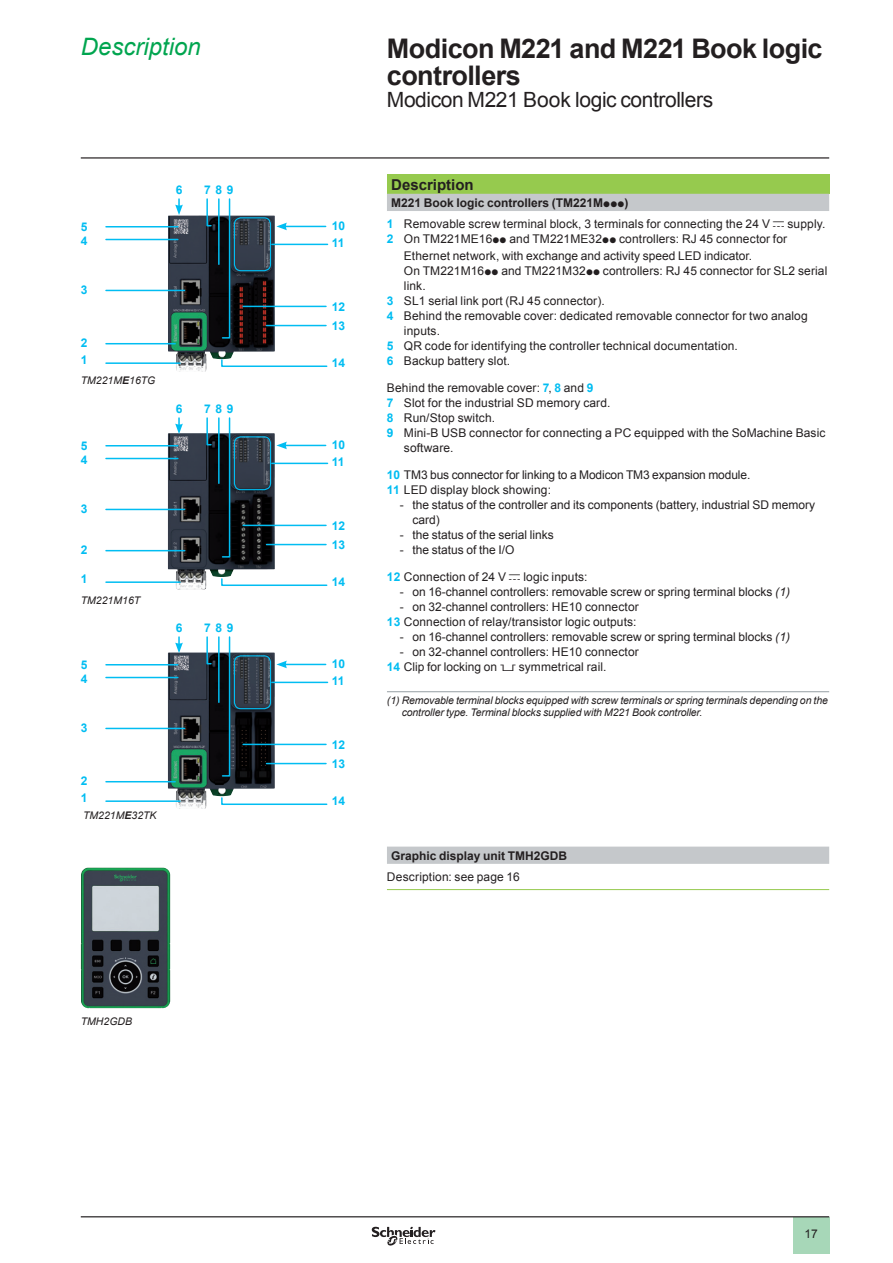
<style>
.page{position:relative;width:893px;height:1263px;background:#fff}
.page>*{position:absolute;margin:0;border:0;box-sizing:border-box;transform-origin:0 0}
.t1{font:700 27px/27px "Arial";letter-spacing:-.02em;color:#231f20}
.t2{font:italic 24px "Arial";color:#00a54f}
.t3{font:21px "Arial";letter-spacing:-.02em;color:#231f20}
.t4{font:700 15px "Arial";color:#231f20}
.t5{font:12px/15px "Arial";letter-spacing:.01em;color:#231f20}
.t6{font:12px/15px "Arial";letter-spacing:-.01em;color:#231f20}
.t7{font:700 12px/17.1px "Arial";color:#01bdf2}
.t8{font:700 12px "Arial";color:#231f20}
.t9{font:italic 10.5px/12px "Arial";letter-spacing:-.01em;color:#231f20}
.s1{font-weight:700}
.s2{font-family:"Graph Schneider"}
.s3{font-weight:700;color:#01bdf2}
.s4{font-style:italic}
</style>
<div class="page">
<hr style="left:81px;top:157px;width:748px;height:2px;background:#231f20">
<div style="left:793px;top:1217px;width:36px;height:37px;background:#a7d7b8"></div>
<hr style="left:81px;top:1216px;width:748px;height:1px;background:#231f20">
<svg style="left:372px;top:1226px;width:63px;height:20px"></svg>
<div style="left:387px;top:174px;width:442px;height:20px;background:#96ca4e"></div>
<svg style="left:387px;top:194px;width:442px;height:670px"></svg>
<hr style="left:387px;top:691px;width:442px;height:1px;background:#959ea4">
<hr style="left:387px;top:889px;width:442px;height:1px;background:#96ca4e">
<img style="left:168px;top:215px;width:107px;height:157px">
<hr style="left:272px;top:244px;width:56px;height:1px;background:#01bdf2">
<hr style="left:285px;top:226px;width:41px;height:1px;background:#01bdf2">
<svg style="left:276px;top:223px;width:11px;height:7px"></svg>
<hr style="left:243px;top:306px;width:83px;height:1px;background:#01bdf2">
<hr style="left:266px;top:325px;width:60px;height:1px;background:#01bdf2">
<hr style="left:106px;top:362px;width:74px;height:2px;background:#01bdf2">
<hr style="left:106px;top:343px;width:69px;height:1px;background:#01bdf2">
<hr style="left:106px;top:290px;width:79px;height:1px;background:#01bdf2">
<hr style="left:106px;top:239px;width:72px;height:1px;background:#01bdf2">
<hr style="left:106px;top:226px;width:72px;height:1px;background:#01bdf2">
<svg style="left:206px;top:198px;width:6px;height:29px"></svg>
<div style="left:234px;top:217px;width:37px;height:54px;border:1px solid #01bdf2;border-radius:7px"></div>
<hr style="left:218px;top:199px;width:2px;height:65px;background:#01bdf2">
<svg style="left:221px;top:198px;width:10px;height:141px"></svg>
<svg style="left:175px;top:199px;width:8px;height:16px"></svg>
<svg style="left:220px;top:358px;width:108px;height:10px"></svg>
<img style="left:168px;top:433px;width:107px;height:156px">
<hr style="left:272px;top:463px;width:56px;height:1px;background:#01bdf2">
<hr style="left:285px;top:445px;width:41px;height:1px;background:#01bdf2">
<svg style="left:276px;top:442px;width:11px;height:7px"></svg>
<hr style="left:243px;top:525px;width:83px;height:1px;background:#01bdf2">
<hr style="left:266px;top:544px;width:60px;height:1px;background:#01bdf2">
<hr style="left:106px;top:581px;width:74px;height:2px;background:#01bdf2">
<hr style="left:106px;top:550px;width:79px;height:1px;background:#01bdf2">
<hr style="left:106px;top:509px;width:79px;height:1px;background:#01bdf2">
<hr style="left:106px;top:458px;width:72px;height:1px;background:#01bdf2">
<hr style="left:106px;top:445px;width:72px;height:1px;background:#01bdf2">
<svg style="left:206px;top:417px;width:6px;height:29px"></svg>
<div style="left:234px;top:436px;width:37px;height:54px;border:1px solid #01bdf2;border-radius:7px"></div>
<hr style="left:218px;top:418px;width:2px;height:65px;background:#01bdf2">
<svg style="left:221px;top:417px;width:10px;height:141px"></svg>
<svg style="left:175px;top:418px;width:8px;height:16px"></svg>
<svg style="left:220px;top:577px;width:108px;height:10px"></svg>
<img style="left:168px;top:652px;width:107px;height:157px">
<hr style="left:272px;top:682px;width:56px;height:1px;background:#01bdf2">
<hr style="left:285px;top:664px;width:41px;height:1px;background:#01bdf2">
<svg style="left:276px;top:661px;width:11px;height:7px"></svg>
<hr style="left:243px;top:744px;width:83px;height:1px;background:#01bdf2">
<hr style="left:266px;top:763px;width:60px;height:1px;background:#01bdf2">
<hr style="left:106px;top:800px;width:74px;height:2px;background:#01bdf2">
<hr style="left:106px;top:781px;width:69px;height:1px;background:#01bdf2">
<hr style="left:106px;top:728px;width:79px;height:1px;background:#01bdf2">
<hr style="left:106px;top:677px;width:72px;height:1px;background:#01bdf2">
<hr style="left:106px;top:664px;width:72px;height:1px;background:#01bdf2">
<svg style="left:206px;top:636px;width:6px;height:29px"></svg>
<div style="left:234px;top:655px;width:37px;height:54px;border:1px solid #01bdf2;border-radius:7px"></div>
<hr style="left:218px;top:637px;width:2px;height:65px;background:#01bdf2">
<svg style="left:221px;top:636px;width:10px;height:141px"></svg>
<svg style="left:175px;top:637px;width:8px;height:16px"></svg>
<svg style="left:220px;top:796px;width:108px;height:10px"></svg>
<img style="left:81px;top:867px;width:89px;height:141px">
<h2 class="t2" style="left:81px;top:31px;width:122px">Description</h2>
<h1 class="t1" style="left:387px;top:36px;width:437px">Modicon M221 and M221 Book logic controllers</h1>
<h3 class="t3" style="left:387px;top:86px;width:328px">Modicon M221 Book logic controllers</h3>
<p class="t7" style="left:81px;top:219px;width:8px">5</p>
<p class="t7" style="left:81px;top:232px;width:8px">4</p>
<p class="t7" style="left:81px;top:281px;width:8px">3</p>
<p class="t7" style="left:81px;top:334px;width:8px">2<br>1</p>
<p class="t9" style="left:81px;top:375px;width:76px">TM221M<span class="s1">E</span>16TG</p>
<p class="t7" style="left:81px;top:438px;width:8px">5</p>
<p class="t7" style="left:81px;top:451px;width:8px">4</p>
<p class="t7" style="left:81px;top:500px;width:8px">3</p>
<p class="t7" style="left:81px;top:541px;width:8px">2</p>
<p class="t7" style="left:81px;top:571px;width:8px">1</p>
<p class="t9" style="left:81px;top:594px;width:61px">TM221M16T</p>
<p class="t7" style="left:81px;top:657px;width:8px">5</p>
<p class="t7" style="left:81px;top:670px;width:8px">4</p>
<p class="t7" style="left:81px;top:719px;width:8px">3</p>
<p class="t7" style="left:81px;top:772px;width:8px">2<br>1</p>
<p class="t9" style="left:83px;top:809px;width:75px">TM221M<span class="s1">E</span>32TK</p>
<p class="t7" style="left:176px;top:181px;width:8px">6</p>
<p class="t7" style="left:176px;top:400px;width:8px">6</p>
<p class="t7" style="left:176px;top:619px;width:8px">6</p>
<p class="t7" style="left:204px;top:181px;width:31px">789</p>
<p class="t7" style="left:204px;top:400px;width:31px">789</p>
<p class="t7" style="left:204px;top:619px;width:31px">789</p>
<p class="t9" style="left:81px;top:1016px;width:53px">TMH2GDB</p>
<p class="t7" style="left:332px;top:217px;width:15px">10</p>
<p class="t7" style="left:332px;top:235px;width:14px">11</p>
<p class="t7" style="left:332px;top:298px;width:15px">12</p>
<p class="t7" style="left:332px;top:318px;width:15px">13</p>
<p class="t7" style="left:332px;top:355px;width:15px">14</p>
<p class="t7" style="left:332px;top:436px;width:15px">10</p>
<p class="t7" style="left:332px;top:454px;width:14px">11</p>
<p class="t7" style="left:332px;top:517px;width:15px">12</p>
<p class="t7" style="left:332px;top:537px;width:15px">13</p>
<p class="t7" style="left:332px;top:574px;width:15px">14</p>
<p class="t7" style="left:332px;top:655px;width:15px">10</p>
<p class="t7" style="left:332px;top:673px;width:14px">11</p>
<p class="t7" style="left:332px;top:736px;width:15px">12</p>
<p class="t7" style="left:332px;top:756px;width:15px">13</p>
<p class="t7" style="left:332px;top:793px;width:15px">14</p>
<p class="t4" style="left:391px;top:174px;width:84px">Description</p>
<p class="t5" style="left:387px;top:192px;width:440px;line-height:21.5px;text-indent:4px"><span class="s1">M221 Book logic controllers (TM221M</span><span class="s2">ppp</span><span class="s1">)<br></span><span class="s3">1</span> Removable screw terminal block, 3 terminals for connecting the 24 V <span class="s2">c</span> supply.</p>
<p class="t5" style="left:404px;top:231px;width:385px;line-height:16.5px;text-indent:-17px"><span class="s3">2</span> On TM221ME16<span class="s2">pp</span> and TM221ME32<span class="s2">pp</span> controllers: RJ 45 connector for<br>Ethernet network, with exchange and activity speed LED indicator.</p>
<p class="t5" style="left:404px;top:263px;width:425px">On TM221M16<span class="s2">pp</span> and TM221M32<span class="s2">pp</span> controllers: RJ 45 connector for SL2 serial</p>
<p class="t5" style="left:404px;top:278px;width:23px">link.</p>
<p class="t5" style="left:387px;top:293px;width:219px"><span class="s3">3</span> SL1 serial link port (RJ 45 connector).</p>
<p class="t5" style="left:387px;top:308px;width:422px"><span class="s3">4</span> Behind the removable cover: dedicated removable connector for two analog</p>
<p class="t5" style="left:404px;top:323px;width:38px">inputs.</p>
<p class="t5" style="left:387px;top:338px;width:352px"><span class="s3">5</span> QR code for identifying the controller technical documentation.</p>
<p class="t5" style="left:387px;top:353px;width:125px"><span class="s3">6</span> Backup battery slot.</p>
<p class="t5" style="left:387px;top:380px;width:208px">Behind the removable cover: <span class="s3">7</span>, <span class="s3">8</span> and <span class="s3">9</span></p>
<p class="t5" style="left:387px;top:395px;width:225px"><span class="s3">7</span> Slot for the industrial SD memory card.</p>
<p class="t5" style="left:387px;top:410px;width:110px"><span class="s3">8</span> Run/Stop switch.</p>
<p class="t5" style="left:387px;top:425px;width:440px"><span class="s3">9</span> Mini-B USB connector for connecting a PC equipped with the SoMachine Basic</p>
<p class="t5" style="left:404px;top:440px;width:51px">software.</p>
<p class="t6" style="left:387px;top:467px;width:365px"><span class="s3">10</span> TM3 bus connector for linking to a Modicon TM3 expansion module.<br><span class="s3">11</span> LED display block showing:</p>
<p class="t5" style="left:412px;top:497px;width:404px;text-indent:-13px">- the status of the controller and its components (battery, industrial SD memory card)</p>
<p class="t5" style="left:400px;top:527px;width:156px">- the status of the serial links</p>
<p class="t5" style="left:400px;top:542px;width:116px">- the status of the I/O</p>
<p class="t5" style="left:387px;top:569px;width:202px"><span class="s3">12</span> Connection of 24 V <span class="s2">c</span> logic inputs:</p>
<p class="t5" style="left:400px;top:584px;width:392px">- on 16-channel controllers: removable screw or spring terminal blocks <span class="s4">(1)</span></p>
<p class="t5" style="left:387px;top:599px;width:253px;text-align:right">- on 32-channel controllers: HE10 connector<br><span class="s3">13</span> Connection of relay/transistor logic outputs:</p>
<p class="t5" style="left:400px;top:629px;width:392px">- on 16-channel controllers: removable screw or spring terminal blocks <span class="s4">(1)</span></p>
<p class="t5" style="left:387px;top:644px;width:253px;text-indent:13px">- on 32-channel controllers: HE10 connector<br><span class="s3">14</span> Clip for locking on <span class="s2">5</span> symmetrical rail.</p>
<p class="t9" style="left:402px;top:694px;width:428px;text-indent:-15px">(1) Removable terminal blocks equipped with screw terminals or spring terminals depending on the controller type. Terminal blocks supplied with M221 Book controller.</p>
<p class="t8" style="left:391px;top:847px;width:178px">Graphic display unit TMH2GDB</p>
<p class="t5" style="left:387px;top:869px;width:134px">Description: see page 16</p>
<p class="t5" style="left:804px;top:1226px;width:15px">17</p>
</div>
